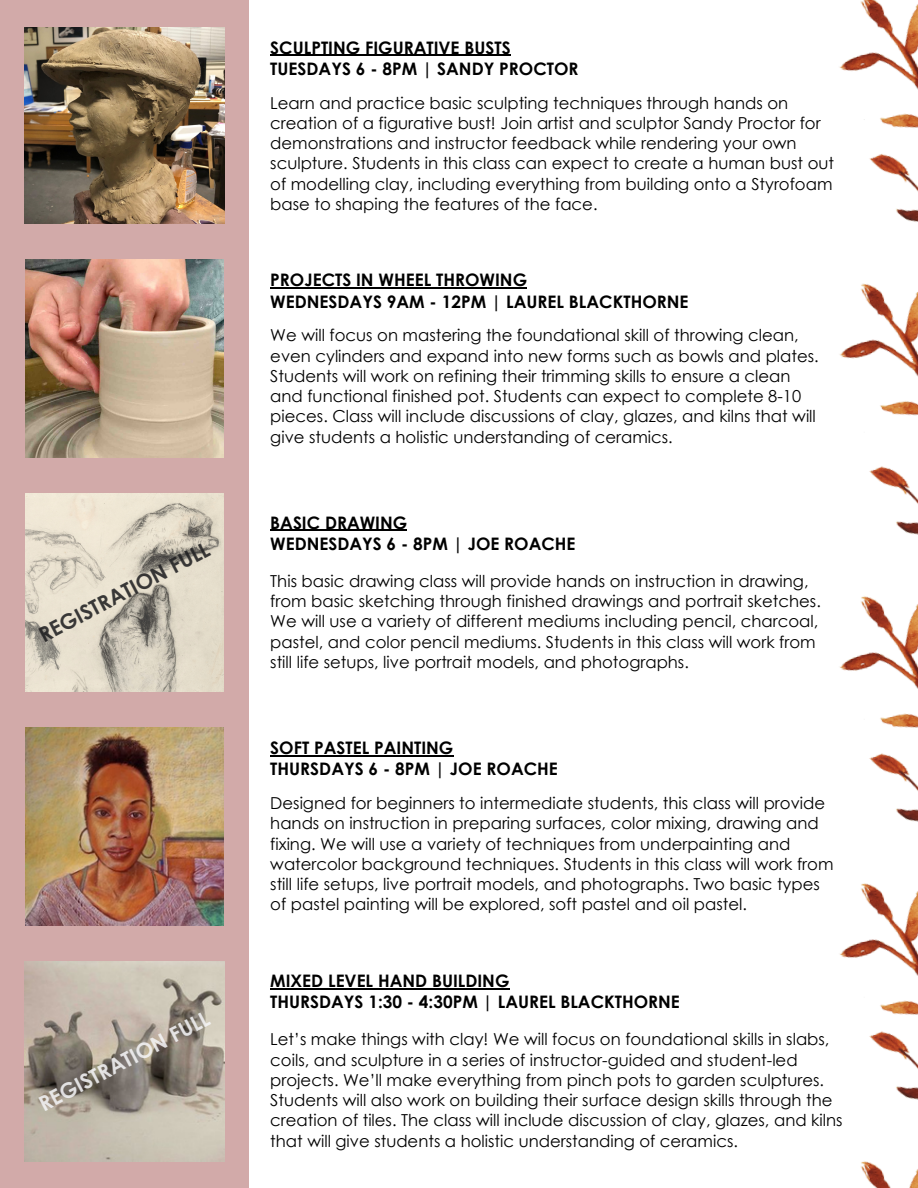
<style>
.page{position:relative;width:918px;height:1188px;background:#fff}
.page>*{position:absolute;margin:0;border:0;box-sizing:border-box;transform-origin:0 0}
.t1{font:700 21px "Century Gothic";color:#f5f5f7}
.t2{font:700 21px "Century Gothic";color:#1d1d1f}
.t3{font:700 17.25px "Century Gothic";color:#000}
.t4{font:16.5px/20.2px "Century Gothic";color:#000}
</style>
<div class="page">
<div style="left:0;top:0;width:249px;height:1188px;background:#d2aaa9"></div>
<img style="left:25px;top:493px;width:198px;height:198px">
<hr style="left:270px;top:530px;width:137px;height:1px;background:#000">
<img style="left:24px;top:961px;width:201px;height:200px">
<hr style="left:270px;top:988px;width:240px;height:1px;background:#000">
<img style="left:25px;top:28px;width:199px;height:196px">
<hr style="left:270px;top:55px;width:241px;height:1px;background:#000">
<img style="left:25px;top:260px;width:198px;height:198px">
<hr style="left:270px;top:287px;width:257px;height:1px;background:#000">
<img style="left:25px;top:727px;width:198px;height:198px">
<hr style="left:270px;top:755px;width:183px;height:1px;background:#000">
<img style="left:840px;top:775px;width:78px;height:191px">
<img style="left:840px;top:466px;width:78px;height:309px">
<img style="left:839px;top:176px;width:79px;height:240px">
<img style="left:839px;top:0;width:79px;height:176px">
<img style="left:861px;top:966px;width:57px;height:222px">
<p class="t2" style="left:34px;top:624px;width:191px;rotate:-28deg">REGISTRATION FULL</p>
<p class="t1" style="left:34px;top:1094px;width:191px;rotate:-28deg">REGISTRATION FULL</p>
<p class="t3" style="left:270px;top:36px;width:242px">SCULPTING FIGURATIVE BUSTS</p>
<p class="t3" style="left:270px;top:58px;width:310px">TUESDAYS 6 - 8PM | SANDY PROCTOR</p>
<p class="t4" style="left:270px;top:92px;width:565px">Learn and practice basic sculpting techniques through hands on creation of a figurative bust! Join artist and sculptor Sandy Proctor for demonstrations and instructor feedback while rendering your own sculpture. Students in this class can expect to create a human bust out of modelling clay, including everything from building onto a Styrofoam base to shaping the features of the face.</p>
<p class="t3" style="left:270px;top:269px;width:258px">PROJECTS IN WHEEL THROWING</p>
<p class="t3" style="left:270px;top:290px;width:420px">WEDNESDAYS 9AM - 12PM | LAUREL BLACKTHORNE</p>
<p class="t4" style="left:270px;top:325px;width:550px">We will focus on mastering the foundational skill of throwing clean, even cylinders and expand into new forms such as bowls and plates.<br>Students will work on refining their trimming skills to ensure a clean and functional finished pot. Students can expect to complete 8-10 pieces. Class will include discussions of clay, glazes, and kilns that will give students a holistic understanding of ceramics.</p>
<p class="t3" style="left:270px;top:511px;width:138px">BASIC DRAWING</p>
<p class="t3" style="left:270px;top:533px;width:307px">WEDNESDAYS 6 - 8PM | JOE ROACHE</p>
<p class="t4" style="left:270px;top:570px;width:552px">This basic drawing class will provide hands on instruction in drawing, from basic sketching through finished drawings and portrait sketches.<br>We will use a variety of different mediums including pencil, charcoal, pastel, and color pencil mediums. Students in this class will work from still life setups, live portrait models, and photographs.</p>
<p class="t3" style="left:270px;top:737px;width:185px">SOFT PASTEL PAINTING</p>
<p class="t3" style="left:270px;top:758px;width:289px">THURSDAYS 6 - 8PM | JOE ROACHE</p>
<p class="t4" style="left:270px;top:792px;width:565px">Designed for beginners to intermediate students, this class will provide hands on instruction in preparing surfaces, color mixing, drawing and fixing. We will use a variety of techniques from underpainting and watercolor background techniques. Students in this class will work from still life setups, live portrait models, and photographs. Two basic types of pastel painting will be explored, soft pastel and oil pastel.</p>
<p class="t3" style="left:270px;top:970px;width:241px">MIXED LEVEL HAND BUILDING</p>
<p class="t3" style="left:270px;top:991px;width:411px">THURSDAYS 1:30 - 4:30PM | LAUREL BLACKTHORNE</p>
<p class="t4" style="left:270px;top:1029px;width:574px">Let’s make things with clay! We will focus on foundational skills in slabs, coils, and sculpture in a series of instructor-guided and student-led projects. We’ll make everything from pinch pots to garden sculptures.<br>Students will also work on building their surface design skills through the creation of tiles. The class will include discussion of clay, glazes, and kilns that will give students a holistic understanding of ceramics.</p>
</div>
